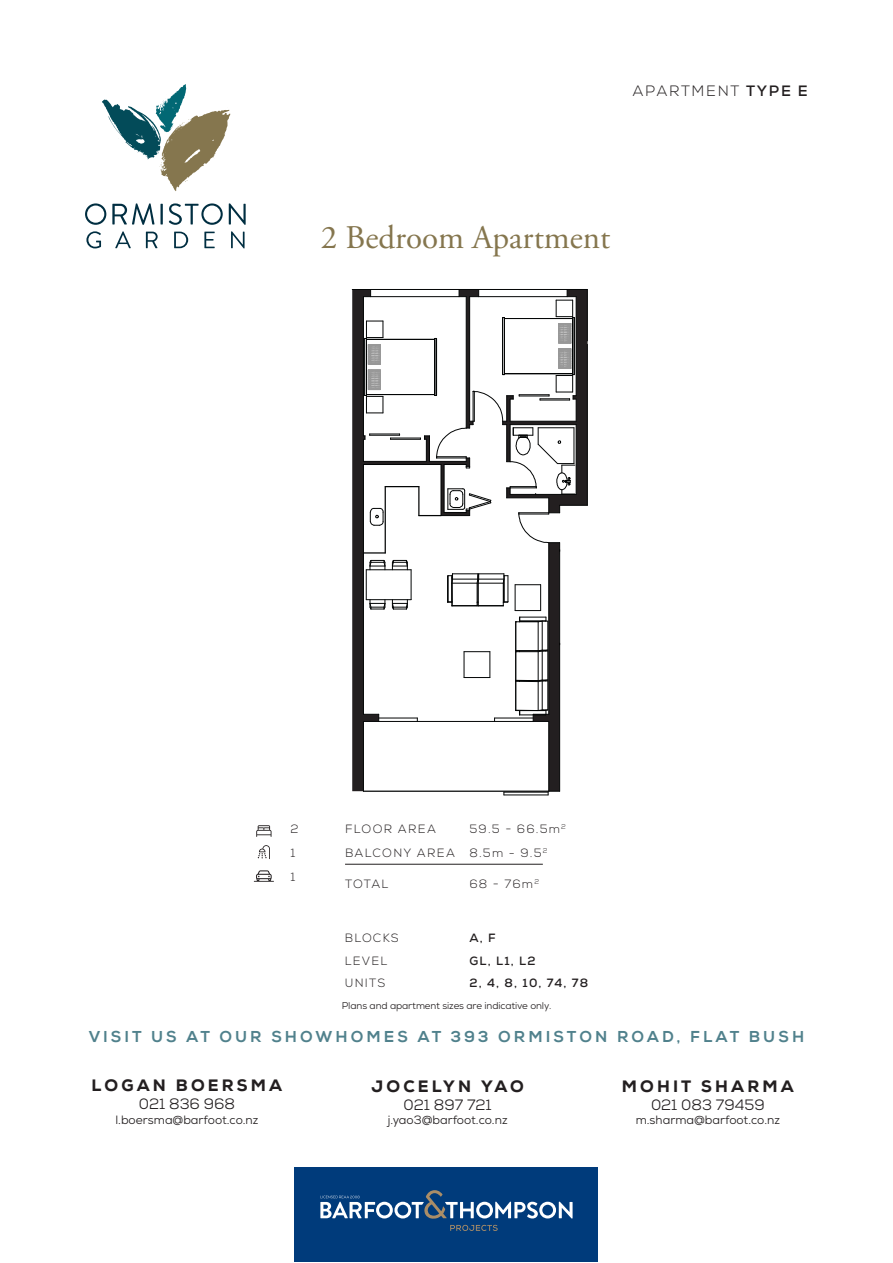
<style>
.page{position:relative;width:893px;height:1263px;background:#fff}
.page>*{position:absolute;margin:0;border:0;box-sizing:border-box;transform-origin:0 0}
.t1{font:33px "Adobe Garamond Pro";color:#85764e}
.t2{font:800 16.5px "Nexa";letter-spacing:.19em;color:#231f20}
.t3{font:800 15.75px "Nexa";letter-spacing:.195em;color:#50818c}
.t4{font:15px "Nexa";color:#231f20}
.t5{font:300 15px "Nexa";letter-spacing:.115em;color:#231f20}
.t6{font:300 12px "Nexa";letter-spacing:.1em;color:#231f20}
.t7{font:12px "Nexa";color:#231f20}
.t8{font:700 12px "Nexa";letter-spacing:.1em;color:#231f20}
.t9{font:9.75px "Nexa";letter-spacing:-.01em;color:#231f20}
.s1{font-weight:700}
</style>
<div class="page">
<svg style="left:102px;top:84px;width:128px;height:107px"></svg>
<svg style="left:86px;top:231px;width:159px;height:17px"></svg>
<svg style="left:85px;top:203px;width:161px;height:22px"></svg>
<div style="left:295px;top:1167px;width:303px;height:95px;background:#003b7b"></div>
<svg style="left:450px;top:1225px;width:48px;height:6px"></svg>
<svg style="left:320px;top:1190px;width:253px;height:29px"></svg>
<hr style="left:345px;top:864px;width:198px;height:1px;background:#231f20">
<svg style="left:256px;top:825px;width:16px;height:12px"></svg>
<svg style="left:258px;top:845px;width:12px;height:14px"></svg>
<svg style="left:254px;top:870px;width:20px;height:12px"></svg>
<hr style="left:504px;top:795px;width:44px;height:1px;background:#030505">
<svg style="left:352px;top:289px;width:236px;height:506px"></svg>
<p class="t5" style="left:632px;top:82px;width:177px">APARTMENT <span class="s1">TYPE E</span></p>
<p class="t1" style="left:321px;top:218px;width:291px">2 Bedroom Apartment</p>
<p class="t6" style="left:291px;top:821px;width:10px">2</p>
<p class="t6" style="left:291px;top:845px;width:6px">1</p>
<p class="t6" style="left:291px;top:869px;width:6px">1</p>
<p class="t6" style="left:345px;top:821px;width:92px">FLOOR AREA</p>
<p class="t6" style="left:469px;top:821px;width:98px">59.5 - 66.5m<sup>2</sup></p>
<p class="t6" style="left:345px;top:845px;width:204px">BALCONY AREA 8.5m - 9.5<sup>2</sup></p>
<p class="t6" style="left:345px;top:877px;width:45px">TOTAL</p>
<p class="t6" style="left:469px;top:877px;width:71px">68 - 76m<sup>2</sup></p>
<p class="t6" style="left:345px;top:931px;width:55px">BLOCKS</p>
<p class="t8" style="left:469px;top:930px;width:28px">A, F</p>
<p class="t6" style="left:345px;top:953px;width:44px">LEVEL</p>
<p class="t8" style="left:469px;top:953px;width:68px">GL, L1, L2</p>
<p class="t6" style="left:345px;top:976px;width:42px">UNITS</p>
<p class="t8" style="left:469px;top:975px;width:120px">2, 4, 8, 10, 74, 78</p>
<p class="t9" style="left:342px;top:999px;width:211px">Plans and apartment sizes are indicative only.</p>
<h3 class="t3" style="left:89px;top:1027px;width:717px">VISIT US AT OUR SHOWHOMES AT 393 ORMISTON ROAD, FLAT BUSH</h3>
<h2 class="t2" style="left:92px;top:1075px;width:192px">LOGAN BOERSMA</h2>
<p class="t4" style="left:139px;top:1094px;width:98px">021 836 968</p>
<p class="t7" style="left:115px;top:1112px;width:145px">l.boersma@barfoot.co.nz</p>
<h2 class="t2" style="left:372px;top:1075px;width:154px">JOCELYN YAO</h2>
<p class="t4" style="left:404px;top:1095px;width:90px">021 897 721</p>
<p class="t7" style="left:388px;top:1112px;width:121px">j.yao3@barfoot.co.nz</p>
<h2 class="t2" style="left:622px;top:1075px;width:174px">MOHIT SHARMA</h2>
<p class="t4" style="left:651px;top:1095px;width:115px">021 083 79459</p>
<p class="t7" style="left:636px;top:1112px;width:146px">m.sharma@barfoot.co.nz</p>
</div>
